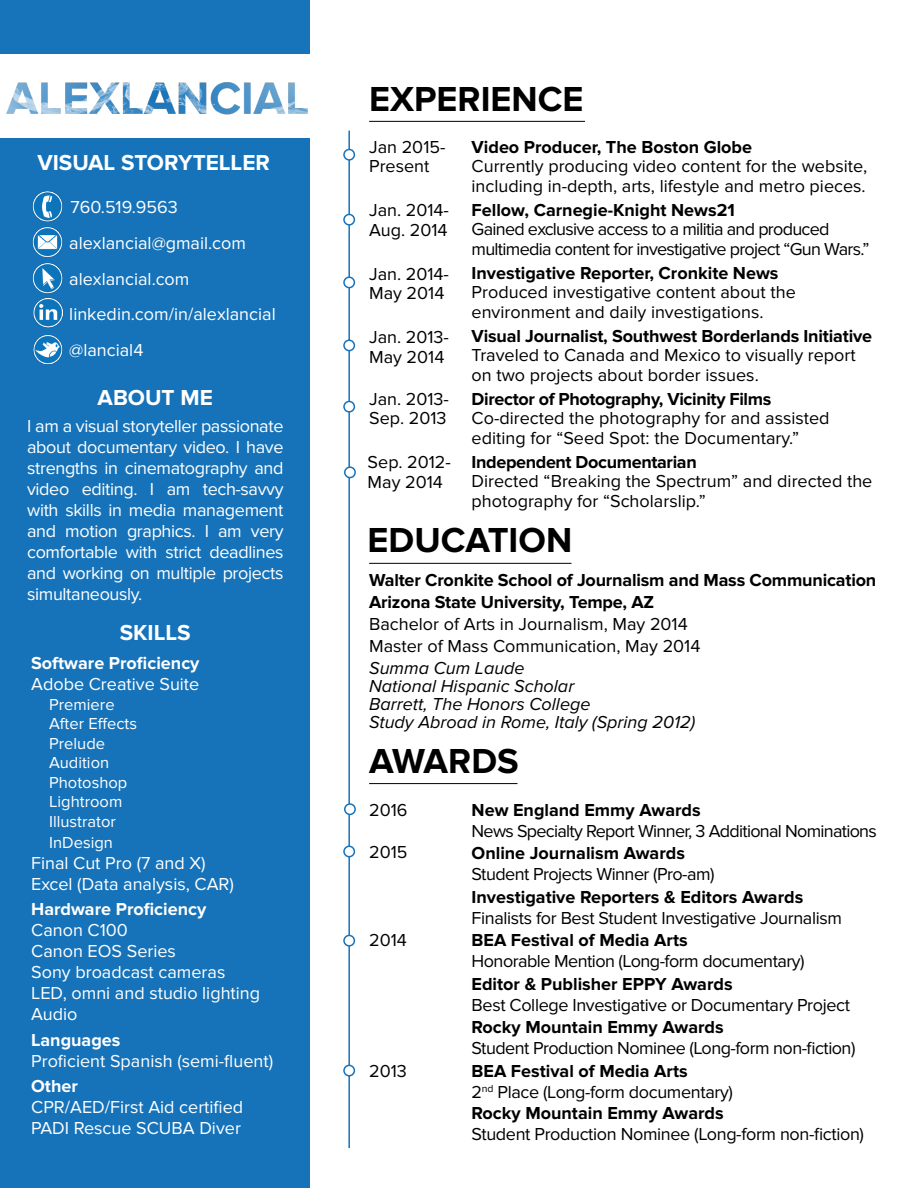
<style>
.page{position:relative;width:918px;height:1188px;background:#fff}
.page>*{position:absolute;margin:0;border:0;box-sizing:border-box;transform-origin:0 0}
.t1{font:700 36px "Proxima Nova";color:#000}
.t2{font:700 22.5px "Proxima Nova";color:#fff}
.t3{font:18px/19.5px "Proxima Nova";color:#000}
.t4{font:18px/21px "Proxima Nova";color:#fff}
.t5{font:700 18px/21px "Proxima Nova";color:#000}
.t6{font:18px/19.5px "Proxima Nova";letter-spacing:-.04em;color:#000}
.t7{font:18px "Proxima Nova";letter-spacing:-.02em;color:#000}
.t8{font:18px "Proxima Nova";letter-spacing:-.03em;color:#000}
.t9{font:italic 18px/18px "Proxima Nova";color:#000}
.t10{font:700 18px "Proxima Nova";letter-spacing:-.02em;color:#000}
.t11{font:700 18px "Proxima Nova";color:#fff}
.t12{font:16.5px/19.5px "Proxima Nova";color:#fff}
.s1{font-weight:400}
</style>
<div class="page">
<div style="left:0;top:0;width:310px;height:54px;background:#1773ba"></div>
<div style="left:0;top:139px;width:310px;height:1049px;background:#1673ba"></div>
<img style="left:32px;top:191px;width:31px;height:31px">
<img style="left:32px;top:226px;width:31px;height:32px">
<img style="left:32px;top:262px;width:31px;height:32px">
<img style="left:33px;top:297px;width:31px;height:31px">
<img style="left:33px;top:334px;width:30px;height:31px">
<hr style="left:348px;top:131px;width:2px;height:1017px;background:#1773ba">
<div style="left:344px;top:149px;width:10px;height:11px;background:#fff;border-radius:50%"></div>
<div style="left:343px;top:149px;width:12px;height:12px;border:2px solid #1773ba;border-radius:50%"></div>
<div style="left:344px;top:214px;width:10px;height:11px;background:#fff;border-radius:50%"></div>
<div style="left:343px;top:214px;width:12px;height:12px;border:2px solid #1773ba;border-radius:50%"></div>
<div style="left:344px;top:277px;width:10px;height:11px;background:#fff;border-radius:50%"></div>
<div style="left:343px;top:276px;width:12px;height:12px;border:2px solid #1773ba;border-radius:50%"></div>
<div style="left:344px;top:340px;width:10px;height:11px;background:#fff;border-radius:50%"></div>
<div style="left:343px;top:339px;width:12px;height:12px;border:2px solid #1773ba;border-radius:50%"></div>
<hr style="left:369px;top:121px;width:216px;height:1px;background:#000">
<hr style="left:369px;top:563px;width:203px;height:1px;background:#000">
<hr style="left:369px;top:783px;width:149px;height:1px;background:#000">
<div style="left:344px;top:846px;width:10px;height:11px;background:#fff;border-radius:50%"></div>
<div style="left:343px;top:846px;width:12px;height:11px;border:2px solid #1773ba;border-radius:50%"></div>
<div style="left:344px;top:935px;width:10px;height:11px;background:#fff;border-radius:50%"></div>
<div style="left:343px;top:935px;width:12px;height:12px;border:2px solid #1773ba;border-radius:50%"></div>
<div style="left:344px;top:1065px;width:10px;height:11px;background:#fff;border-radius:50%"></div>
<div style="left:343px;top:1065px;width:12px;height:12px;border:2px solid #1773ba;border-radius:50%"></div>
<img style="left:6px;top:82px;width:302px;height:33px">
<div style="left:344px;top:401px;width:10px;height:11px;background:#fff;border-radius:50%"></div>
<div style="left:343px;top:401px;width:12px;height:12px;border:2px solid #1773ba;border-radius:50%"></div>
<div style="left:345px;top:467px;width:10px;height:11px;background:#fff;border-radius:50%"></div>
<div style="left:344px;top:466px;width:12px;height:12px;border:2px solid #1773ba;border-radius:50%"></div>
<div style="left:345px;top:804px;width:10px;height:10px;background:#fff;border-radius:50%"></div>
<div style="left:344px;top:803px;width:12px;height:12px;border:2px solid #1773ba;border-radius:50%"></div>
<p class="t2" style="left:37px;top:150px;width:234px">VISUAL STORYTELLER</p>
<p class="t4" style="left:69px;top:190px;width:208px;line-height:35.7px">760.519.9563 alexlancial@gmail.com alexlancial.com linkedin.com/in/alexlancial @lancial4</p>
<p class="t2" style="left:98px;top:384px;width:117px">ABOUT ME</p>
<p class="t4" style="left:27px;top:416px;width:258px;text-align:justify">I am a visual storyteller passionate about documentary video. I have strengths in cinematography and video editing. I am tech-savvy with skills in media management and motion graphics. I am very comfortable with strict deadlines and working on multiple projects simultaneously.</p>
<p class="t2" style="left:120px;top:620px;width:73px">SKILLS</p>
<p class="t11" style="left:31px;top:653px;width:170px">Software Proficiency</p>
<p class="t4" style="left:31px;top:674px;width:170px">Adobe Creative Suite</p>
<p class="t12" style="left:49px;top:695px;width:89px">Premiere<br>After Effects<br>Prelude<br>Audition<br>Photoshop<br>Lightroom<br>Illustrator</p>
<p class="t12" style="left:49px;top:833px;width:65px">InDesign</p>
<p class="t4" style="left:31px;top:852px;width:204px">Final Cut Pro (7 and X)<br>Excel (Data analysis, CAR)</p>
<p class="t11" style="left:31px;top:899px;width:177px">Hardware Proficiency</p>
<p class="t4" style="left:31px;top:920px;width:231px">Canon C100<br>Canon EOS Series<br>Sony broadcast cameras<br>LED, omni and studio lighting<br>Audio</p>
<p class="t11" style="left:31px;top:1029px;width:91px">Languages</p>
<p class="t4" style="left:31px;top:1051px;width:244px">Proficient Spanish (semi-fluent)</p>
<p class="t11" style="left:31px;top:1076px;width:48px">Other</p>
<p class="t4" style="left:31px;top:1097px;width:214px">CPR/AED/First Aid certified<br>PADI Rescue SCUBA Diver</p>
<h1 class="t1" style="left:369px;top:79px;width:216px">EXPERIENCE</h1>
<p class="t3" style="left:369px;top:138px;width:78px">Jan 2015-<br>Present</p>
<p class="t3" style="left:369px;top:201px;width:81px">Jan. 2014-<br>Aug. 2014</p>
<p class="t3" style="left:369px;top:264px;width:81px">Jan. 2014-<br>May 2014</p>
<p class="t5" style="left:472px;top:137px;width:282px">Video Producer, The Boston Globe</p>
<p class="t3" style="left:472px;top:157px;width:397px">Currently producing video content for the website, including in-depth, arts, lifestyle and metro pieces.</p>
<p class="t5" style="left:472px;top:200px;width:265px">Fellow, Carnegie-Knight News21</p>
<p class="t6" style="left:472px;top:220px;width:399px">Gained exclusive access to a militia and produced multimedia content for investigative project “Gun Wars.”</p>
<p class="t5" style="left:472px;top:263px;width:308px">Investigative Reporter, Cronkite News</p>
<p class="t3" style="left:472px;top:283px;width:326px">Produced investigative content about the environment and daily investigations.</p>
<p class="t5" style="left:472px;top:326px;width:402px">Visual Journalist, Southwest Borderlands Initiative</p>
<p class="t3" style="left:472px;top:346px;width:386px">Traveled to Canada and Mexico to visually report on two projects about border issues.</p>
<p class="t10" style="left:472px;top:389px;width:301px">Director of Photography, Vicinity Films</p>
<p class="t3" style="left:472px;top:409px;width:360px">Co-directed the photography for and assisted editing for “Seed Spot: the Documentary.”</p>
<p class="t10" style="left:472px;top:452px;width:227px">Independent Documentarian</p>
<p class="t3" style="left:472px;top:472px;width:402px">Directed “Breaking the Spectrum” and directed the photography for “Scholarslip.”</p>
<p class="t3" style="left:369px;top:328px;width:81px">Jan. 2013-<br>May 2014</p>
<p class="t3" style="left:369px;top:389px;width:81px">Jan. 2013-<br>Sep. 2013</p>
<p class="t3" style="left:368px;top:453px;width:85px">Sep. 2012-<br>May 2014</p>
<h1 class="t1" style="left:368px;top:519px;width:206px">EDUCATION</h1>
<p class="t5" style="left:369px;top:570px;width:509px;line-height:21.6px">Walter Cronkite School of Journalism and Mass Communication<br>Arizona State University, Tempe, AZ</p>
<p class="t3" style="left:369px;top:614px;width:333px;line-height:21.6px">Bachelor of Arts in Journalism, May 2014<br>Master of Mass Communication, May 2014</p>
<p class="t9" style="left:369px;top:660px;width:328px">Summa Cum Laude<br>National Hispanic Scholar<br>Barrett, The Honors College<br>Study Abroad in Rome, Italy (Spring 2012)</p>
<h1 class="t1" style="left:369px;top:740px;width:151px">AWARDS</h1>
<p class="t3" style="left:369px;top:800px;width:40px">2016</p>
<p class="t3" style="left:369px;top:843px;width:40px">2015</p>
<p class="t3" style="left:369px;top:931px;width:39px">2014</p>
<p class="t3" style="left:369px;top:1061px;width:39px">2013</p>
<p class="t5" style="left:472px;top:800px;width:231px">New England Emmy Awards</p>
<p class="t6" style="left:472px;top:821px;width:407px">News Specialty Report Winner, 3 Additional Nominations</p>
<p class="t5" style="left:472px;top:843px;width:215px">Online Journalism Awards</p>
<p class="t8" style="left:472px;top:864px;width:244px">Student Projects Winner (Pro-am)</p>
<p class="t5" style="left:472px;top:887px;width:333px">Investigative Reporters &amp; Editors Awards</p>
<p class="t7" style="left:472px;top:907px;width:372px">Finalists for Best Student Investigative Journalism</p>
<p class="t5" style="left:472px;top:930px;width:218px">BEA Festival of Media Arts</p>
<p class="t8" style="left:472px;top:951px;width:334px">Honorable Mention (Long-form documentary)</p>
<p class="t5" style="left:472px;top:974px;width:263px">Editor &amp; Publisher EPPY Awards</p>
<p class="t7" style="left:472px;top:994px;width:380px">Best College Investigative or Documentary Project</p>
<p class="t5" style="left:472px;top:1017px;width:254px">Rocky Mountain Emmy Awards</p>
<p class="t8" style="left:472px;top:1038px;width:385px">Student Production Nominee (Long-form non-fiction)</p>
<p class="t5" style="left:472px;top:1061px;width:263px">BEA Festival of Media Arts<br><span class="s1">2</span><sup>nd</sup> <span class="s1">Place (Long-form documentary)<br></span>Rocky Mountain Emmy Awards</p>
<p class="t7" style="left:472px;top:1124px;width:394px">Student Production Nominee (Long-form non-fiction)</p>
</div>
